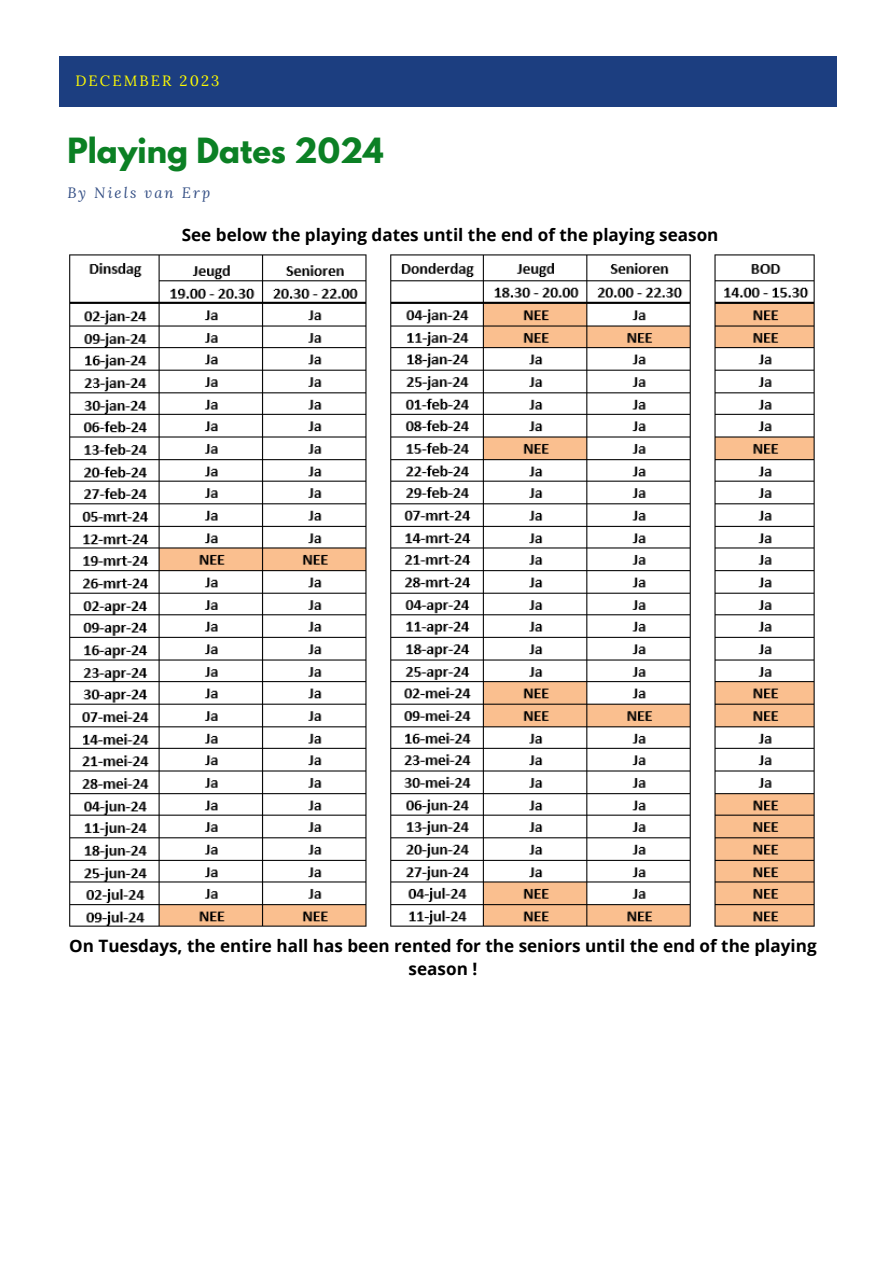
<style>
.page{position:relative;width:894px;height:1264px;background:#fff}
.page>*{position:absolute;margin:0;border:0;box-sizing:border-box;transform-origin:0 0}
.t1{font:700 30.75px "League Spartan";color:#0b8024}
.t2{font:700 17.1px/23.7px "Open Sans";color:#000;text-align:center}
.t3{font:italic 14.85px "Lora";letter-spacing:.14em;color:#334e84}
.t4{font:14.85px "Lora";letter-spacing:.14em;color:#fffc00}
</style>
<div class="page">
<div style="left:59px;top:56px;width:776px;height:51px;background:#1c3e80"></div>
<img style="left:69px;top:254px;width:746px;height:673px">
<p class="t4" style="left:75px;top:71px;width:145px">DECEMBER 2023</p>
<p class="t1" style="left:67px;top:135px;width:318px">Playing Dates 2024</p>
<p class="t3" style="left:67px;top:182px;width:144px">By Niels van Erp</p>
<p class="t2" style="left:182px;top:222px;width:538px">See below the playing dates until the end of the playing season</p>
<p class="t2" style="left:69px;top:933px;width:748px">On Tuesdays, the entire hall has been rented for the seniors until the end of the playing season !</p>
</div>
